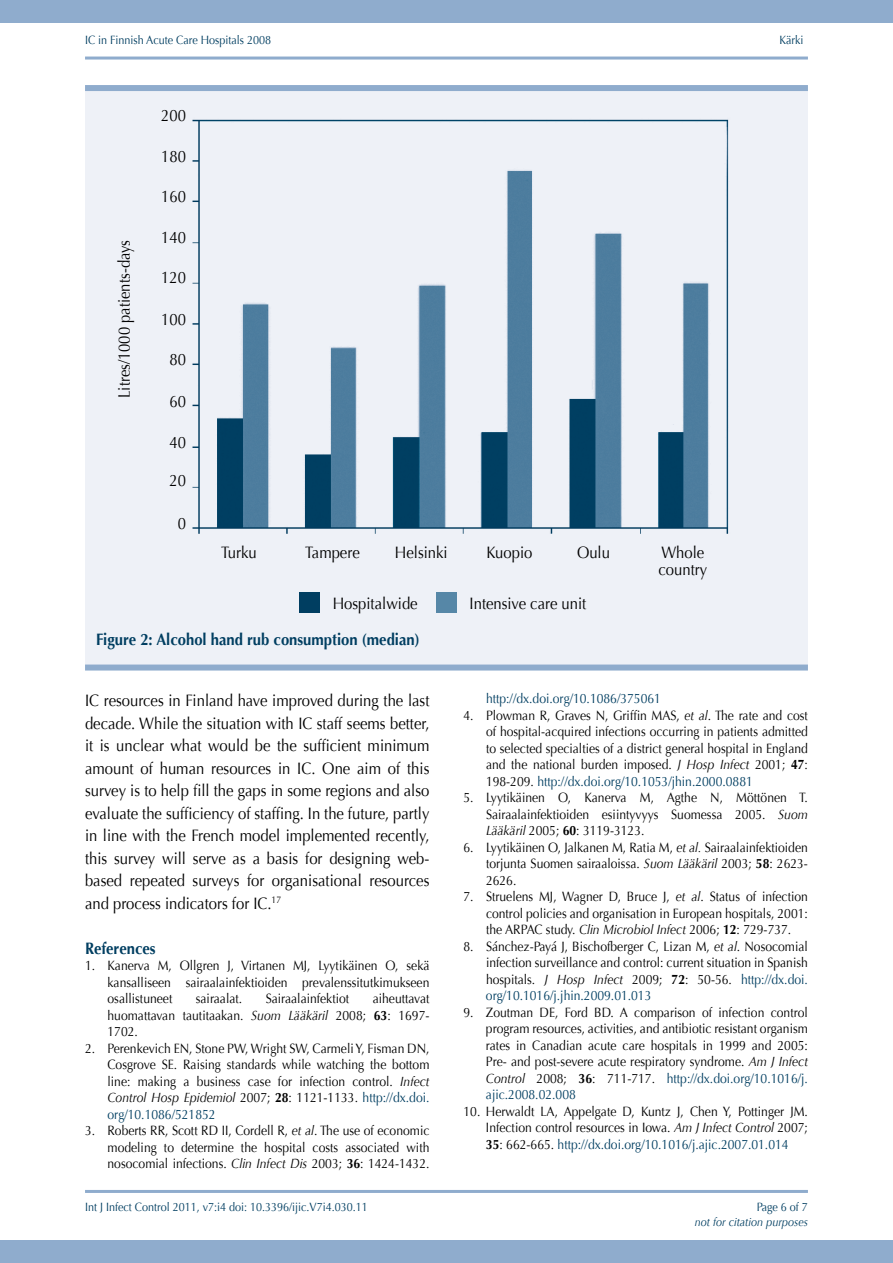
<style>
.page{position:relative;width:893px;height:1263px;background:#fff}
.page>*{position:absolute;margin:0;border:0;box-sizing:border-box;transform-origin:0 0}
.t1{font:16.5px/22.5px "Optima";color:#000;text-align:justify;scale:.9 1}
.t2{font:700 16.5px "Optima";color:#003e61;scale:.9 1}
.t3{font:13.5px/16.5px "Optima";color:#000;text-align:justify;scale:.9 1}
.t4{font:13.5px "Optima";color:#003e61;scale:.9 1}
.t5{font:12px "Optima";color:#003e61;scale:.9 1}
.t6{font:italic 12px "Optima";color:#003e61;scale:.9 1}
.s1{font-style:italic}
.s2{font-weight:700}
.s3{color:#003e61}
</style>
<div class="page">
<div style="left:0;top:0;width:893px;height:23px;background:#8faccd"></div>
<div style="left:0;top:1240px;width:893px;height:23px;background:#8faccd"></div>
<hr style="left:85px;top:1190px;width:723px;height:3px;background:#8faccd">
<hr style="left:85px;top:57px;width:723px;height:3px;background:#8faccd">
<div style="left:85px;top:88px;width:723px;height:577px;background:#eef1f7"></div>
<div style="left:85px;top:85px;width:723px;height:6px;background:#8faccd"></div>
<div style="left:85px;top:664px;width:723px;height:6px;background:#8faccd"></div>
<img style="left:192px;top:119px;width:537px;height:415px">
<div style="left:299px;top:592px;width:21px;height:21px;background:#003e61"></div>
<div style="left:436px;top:592px;width:21px;height:21px;background:#5687a7"></div>
<p class="t5" style="left:85px;top:33px;width:208px">IC in Finnish Acute Care Hospitals 2008</p>
<p class="t5" style="left:780px;top:33px;width:28px">Kärki</p>
<p class="t1" style="left:161px;top:105px;width:29px">200</p>
<p class="t1" style="left:161px;top:146px;width:29px">180</p>
<p class="t1" style="left:113px;top:398px;width:177px;rotate:-90deg">Litres/1000 patients-days</p>
<p class="t1" style="left:161px;top:185px;width:29px">160</p>
<p class="t1" style="left:161px;top:226px;width:29px">140</p>
<p class="t1" style="left:161px;top:266px;width:29px">120</p>
<p class="t1" style="left:161px;top:309px;width:29px">100</p>
<p class="t1" style="left:170px;top:349px;width:20px">80</p>
<p class="t1" style="left:170px;top:391px;width:20px">60</p>
<p class="t1" style="left:170px;top:431px;width:20px">40</p>
<p class="t1" style="left:170px;top:469px;width:20px">20</p>
<p class="t1" style="left:178px;top:512px;width:11px">0</p>
<p class="t1" style="left:221px;top:542px;width:41px">Turku</p>
<p class="t1" style="left:305px;top:542px;width:62px">Tampere</p>
<p class="t1" style="left:395px;top:542px;width:60px">Helsinki</p>
<p class="t1" style="left:487px;top:542px;width:52px">Kuopio</p>
<p class="t1" style="left:577px;top:542px;width:38px">Oulu</p>
<p class="t1" style="left:658px;top:545px;width:56px;line-height:16.5px">Whole country</p>
<p class="t1" style="left:333px;top:592px;width:96px">Hospitalwide</p>
<p class="t1" style="left:470px;top:592px;width:131px">Intensive care unit</p>
<p class="t2" style="left:96px;top:629px;width:361px">Figure 2: Alcohol hand rub consumption (median)</p>
<p class="t1" style="left:85px;top:689px;width:384px">IC resources in Finland have improved during the last decade. While the situation with IC staff seems better, it is unclear what would be the sufficient minimum amount of human resources in IC. One aim of this survey is to help fill the gaps in some regions and also evaluate the sufficiency of staffing. In the future, partly in line with the French model implemented recently, this survey will serve as a basis for designing web&shy;based repeated surveys for organisational resources and process indicators for IC.<sup>17</sup></p>
<p class="t2" style="left:85px;top:938px;width:80px">References</p>
<p class="t3" style="left:108px;top:957px;width:359px;text-indent:-23px">1. Kanerva M, Ollgren J, Virtanen MJ, Lyytikäinen O, sekä kansalliseen sairaalainfektioiden prevalenssitutkimukseen osallistuneet</p>
<p class="t3" style="left:196px;top:990px;width:53px">sairaalat.</p>
<p class="t3" style="left:266px;top:990px;width:94px">Sairaalainfektiot</p>
<p class="t3" style="left:108px;top:990px;width:359px;text-indent:265px">aiheuttavat huomattavan tautitaakan. <span class="s1">Suom Lääkäril</span> 2008; <span class="s2">63</span>: 1697- 1702.</p>
<p class="t3" style="left:108px;top:1040px;width:359px;text-indent:-23px">2. Perenkevich EN, Stone PW, Wright SW, Carmeli Y, Fisman DN, Cosgrove SE. Raising standards while watching the bottom line: making a business case for infection control. <span class="s1">Infect Control Hosp Epidemiol</span> 2007; <span class="s2">28</span>: 1121-1133. <span class="s3">http://dx.doi. org/10.1086/521852</span></p>
<p class="t3" style="left:108px;top:1122px;width:359px;text-indent:-23px">3. Roberts RR, Scott RD II, Cordell R, <span class="s1">et al</span>. The use of economic modeling to determine the hospital costs associated with nosocomial infections. <span class="s1">Clin Infect Dis</span> 2003; <span class="s2">36</span>: 1424-1432.</p>
<p class="t4" style="left:486px;top:691px;width:196px">http://dx.doi.org/10.1086/375061</p>
<p class="t3" style="left:486px;top:707px;width:359px;text-indent:-23px">4. Plowman R, Graves N, Griffin MAS, <span class="s1">et al</span>. The rate and cost of hospital-acquired infections occurring in patients admitted to selected specialties of a district general hospital in England and the national burden imposed. <span class="s1">J Hosp Infect</span> 2001; <span class="s2">47</span>:<br>198-209. <span class="s3">http://dx.doi.org/10.1053/jhin.2000.0881</span></p>
<p class="t3" style="left:486px;top:790px;width:359px;text-indent:-23px">5. Lyytikäinen O, Kanerva M, Agthe N, Möttönen T.<br>Sairaalainfektioiden esiintyvyys Suomessa 2005. <span class="s1">Suom Lääkäril</span> 2005; <span class="s2">60</span>: 3119-3123.</p>
<p class="t3" style="left:486px;top:839px;width:359px;text-indent:-23px">6. Lyytikäinen O, Jalkanen M, Ratia M, <span class="s1">et al.</span> Sairaalainfektioiden torjunta Suomen sairaaloissa. <span class="s1">Suom Lääkäril</span> 2003; <span class="s2">58</span>: 2623- 2626.</p>
<p class="t3" style="left:486px;top:889px;width:359px;text-indent:-23px">7. Struelens MJ, Wagner D, Bruce J, <span class="s1">et al</span>. Status of infection control policies and organisation in European hospitals, 2001: the ARPAC study. <span class="s1">Clin Microbiol Infect</span> 2006; <span class="s2">12</span>: 729-737.</p>
<p class="t3" style="left:486px;top:938px;width:359px;text-indent:-22px">8. Sánchez-Payá J, Bischofberger C, Lizan M, <span class="s1">et al</span>. Nosocomial infection surveillance and control: current situation in Spanish hospitals. <span class="s1">J Hosp Infect</span> 2009; <span class="s2">72</span>: 50-56. <span class="s3">http://dx.doi. org/10.1016/j.jhin.2009.01.013</span></p>
<p class="t3" style="left:486px;top:1004px;width:359px;text-indent:-23px">9. Zoutman DE, Ford BD. A comparison of infection control program resources, activities, and antibiotic resistant organism rates in Canadian acute care hospitals in 1999 and 2005:<br>Pre- and post-severe acute respiratory syndrome. <span class="s1">Am J Infect Control</span> 2008; <span class="s2">36</span>: 711-717. <span class="s3">http://dx.doi.org/10.1016/j. ajic.2008.02.008</span></p>
<p class="t3" style="left:486px;top:1103px;width:359px;text-indent:-23px">10. Herwaldt LA, Appelgate D, Kuntz J, Chen Y, Pottinger JM.<br>Infection control resources in Iowa. <span class="s1">Am J Infect Control</span> 2007; <span class="s2">35</span>: 662-665. <span class="s3">http://dx.doi.org/10.1016/j.ajic.2007.01.014</span></p>
<p class="t5" style="left:85px;top:1200px;width:316px">Int J Infect Control 2011, v7:i4 doi: 10.3396/ijic.V7i4.030.11</p>
<p class="t5" style="left:757px;top:1200px;width:58px">Page 6 of 7</p>
<p class="t6" style="left:695px;top:1215px;width:127px">not for citation purposes</p>
</div>
